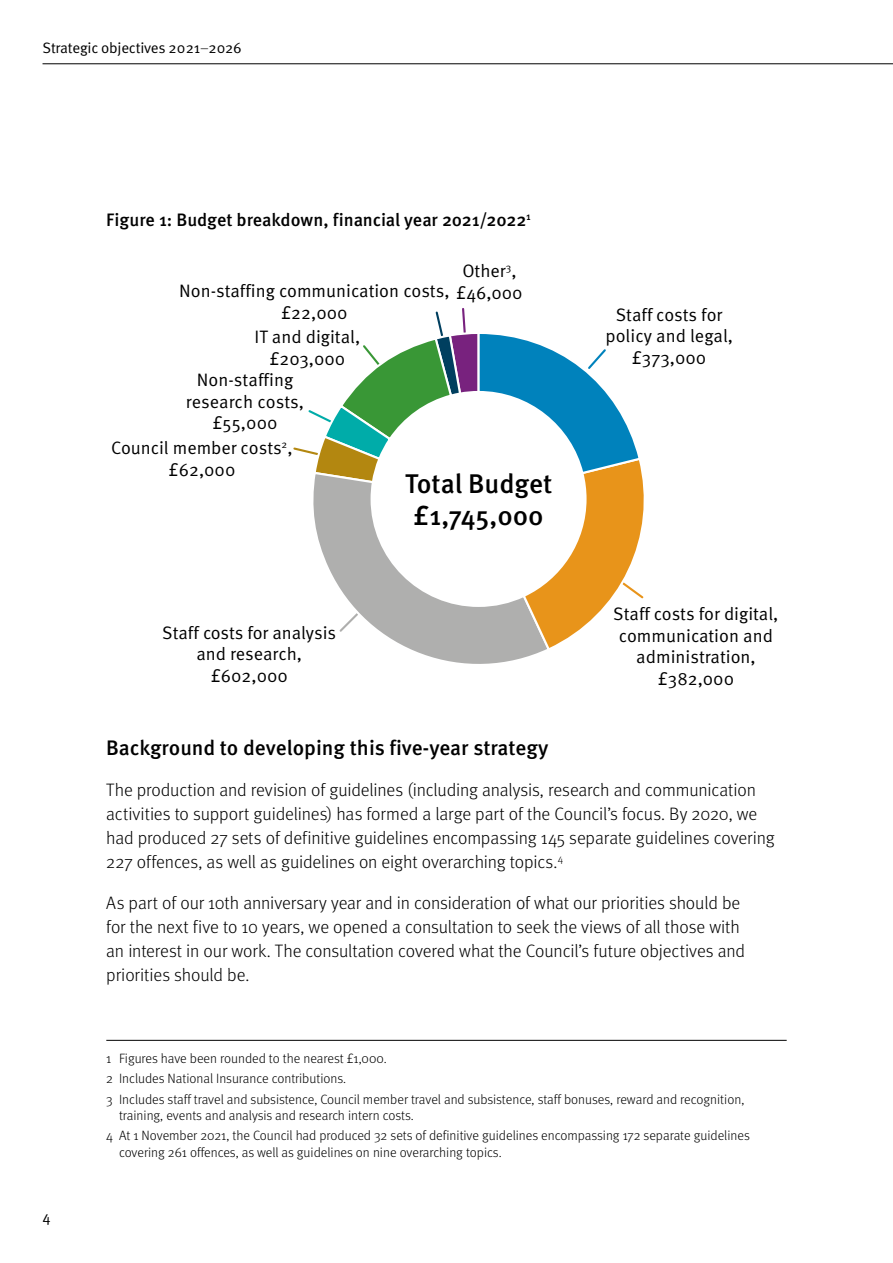
<style>
.page{position:relative;width:893px;height:1263px;background:#fff}
.page>*{position:absolute;margin:0;border:0;box-sizing:border-box;transform-origin:0 0}
.t1{font:500 27px/32.4px "Meta OT";letter-spacing:-.005em;color:#000;text-align:center}
.Heading2_TOC{font:500 21px "Meta OT";color:#000}
.Body_text{font:300 18px/24px "Meta OT";letter-spacing:-.01em;color:#000}
.t2{font:18px/21.6px "Meta OT Norm";color:#000;text-align:center}
.Body_text-2{font:500 18px "Meta OT";letter-spacing:-.01em;color:#000}
.t3{font:15px "Meta OT Norm";letter-spacing:-.01em;color:#000}
.footnotes{font:300 13.5px/16.2px "Meta OT";color:#000}
.s1{font-family:"Meta OT";font-weight:300}
</style>
<div class="page">
<hr style="left:43px;top:63px;width:850px;height:1px;background:#000">
<svg style="left:417px;top:652px;width:123px;height:12px"></svg>
<svg style="left:293px;top:308px;width:351px;height:344px"></svg>
<hr style="left:106px;top:1040px;width:681px;height:1px;background:#000">
<p class="t3" style="left:43px;top:39px;width:201px">Strategic objectives 2021<span class="s1">–</span>2026</p>
<p class="Body_text-2" style="left:106px;top:210px;width:426px">Figure 1: Budget breakdown, financial year 2021/2022<sup>1</sup></p>
<p class="t2" style="left:179px;top:262px;width:345px;line-height:19.8px;text-align:left;text-indent:283px">Other<sup>3</sup>,<br>Non-staffing communication costs, £46,000</p>
<p class="t2" style="left:281px;top:302px;width:68px">£22,000</p>
<p class="t2" style="left:255px;top:326px;width:107px">IT and digital, £203,000</p>
<p class="t2" style="left:186px;top:370px;width:120px">Non-staffing research costs, £55,000</p>
<p class="t2" style="left:111px;top:438px;width:183px">Council member costs<sup>2</sup>, £62,000</p>
<p class="t2" style="left:162px;top:622px;width:175px">Staff costs for analysis and research, £602,000</p>
<p class="t1" style="left:405px;top:468px;width:149px">Total Budget £1,745,000</p>
<p class="t2" style="left:605px;top:304px;width:129px">Staff costs for policy and legal, £373,000</p>
<p class="t2" style="left:613px;top:603px;width:167px">Staff costs for digital, communication and administration, £382,000</p>
<h2 class="Heading2_TOC" style="left:106px;top:736px;width:444px">Background to developing this five-year strategy</h2>
<p class="Body_text" style="left:106px;top:778px;width:670px">The production and revision of guidelines (including analysis, research and communication activities to support guidelines) has formed a large part of the Council’s focus. By 2020, we had produced 27 sets of definitive guidelines encompassing 145 separate guidelines covering 227 offences, as well as guidelines on eight overarching topics.<sup>4</sup></p>
<p class="Body_text" style="left:106px;top:891px;width:640px">As part of our 10th anniversary year and in consideration of what our priorities should be for the next five to 10 years, we opened a consultation to seek the views of all those with an interest in our work. The consultation covered what the Council’s future objectives and priorities should be.</p>
<p class="t3" style="left:43px;top:1208px;width:10px">4</p>
<p class="footnotes" style="left:106px;top:1050px;width:282px">1 Figures have been rounded to the nearest £1,000.</p>
<p class="footnotes" style="left:106px;top:1071px;width:241px">2 Includes National Insurance contributions.</p>
<p class="footnotes" style="left:119px;top:1091px;width:627px;text-indent:-13px">3 Includes staff travel and subsistence, Council member travel and subsistence, staff bonuses, reward and recognition, training, events and analysis and research intern costs.</p>
<p class="footnotes" style="left:119px;top:1128px;width:632px;text-indent:-13px">4 At 1 November 2021, the Council had produced 32 sets of definitive guidelines encompassing 172 separate guidelines covering 261 offences, as well as guidelines on nine overarching topics.</p>
</div>
